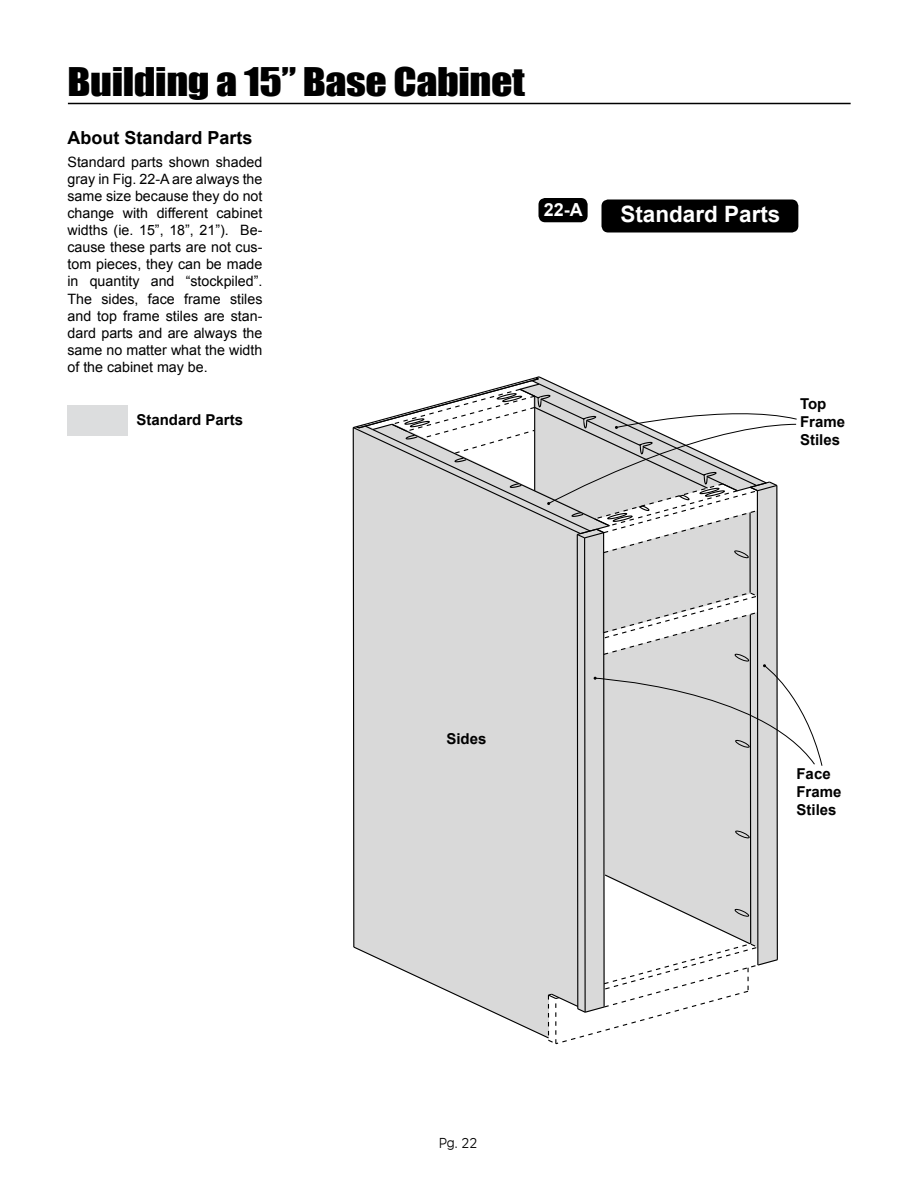
<style>
.page{position:relative;width:918px;height:1188px;background:#fff}
.page>*{position:absolute;margin:0;border:0;box-sizing:border-box;transform-origin:0 0}
.t1{font:36.3px "Impact";letter-spacing:-.01em;color:#000;scale:1.16 1}
.t2{font:700 22.5px "Arial";color:#fff}
.t3{font:700 18px "Arial";color:#000}
.t4{font:700 18px "Arial";color:#fff}
.t5{font:700 15px/18px "Arial";color:#000}
.t6{font:15px "Antique Oli T Ligh";color:#000}
.t7{font:14.25px/17.1px "Arial";color:#000;text-align:justify}
</style>
<div class="page">
<hr style="left:68px;top:103px;width:783px;height:1px;background:#000">
<div style="left:602px;top:200px;width:196px;height:32px;background:#000;border-radius:7px"></div>
<svg style="left:352px;top:376px;width:471px;height:669px"></svg>
<div style="left:68px;top:405px;width:60px;height:30px;background:#dcddde"></div>
<div style="left:538px;top:198px;width:50px;height:24px;background:#000;border-radius:7px"></div>
<h1 class="t1" style="left:68px;top:54px;width:396px">Building a 15” Base Cabinet</h1>
<p class="t3" style="left:68px;top:125px;width:187px">About Standard Parts</p>
<p class="t7" style="left:68px;top:153px;width:197px">Standard parts shown shaded gray in Fig. 22-A are always the same size because they do not change with different cabinet widths (ie. 15”, 18”, 21”). Be&shy;cause these parts are not cus&shy;tom pieces, they can be made in quantity and “stockpiled”.<br>The sides, face frame stiles and top frame stiles are stan&shy;dard parts and are always the same no matter what the width of the cabinet may be.</p>
<p class="t5" style="left:136px;top:411px;width:108px">Standard Parts</p>
<p class="t4" style="left:544px;top:197px;width:41px">22-A</p>
<h2 class="t2" style="left:620px;top:199px;width:162px">Standard Parts</h2>
<p class="t5" style="left:800px;top:395px;width:47px">Top<br>Frame<br>Stiles</p>
<p class="t5" style="left:446px;top:730px;width:42px">Sides</p>
<p class="t5" style="left:796px;top:766px;width:47px">Face<br>Frame<br>Stiles</p>
<p class="t6" style="left:439px;top:1135px;width:40px">Pg. 22</p>
</div>
